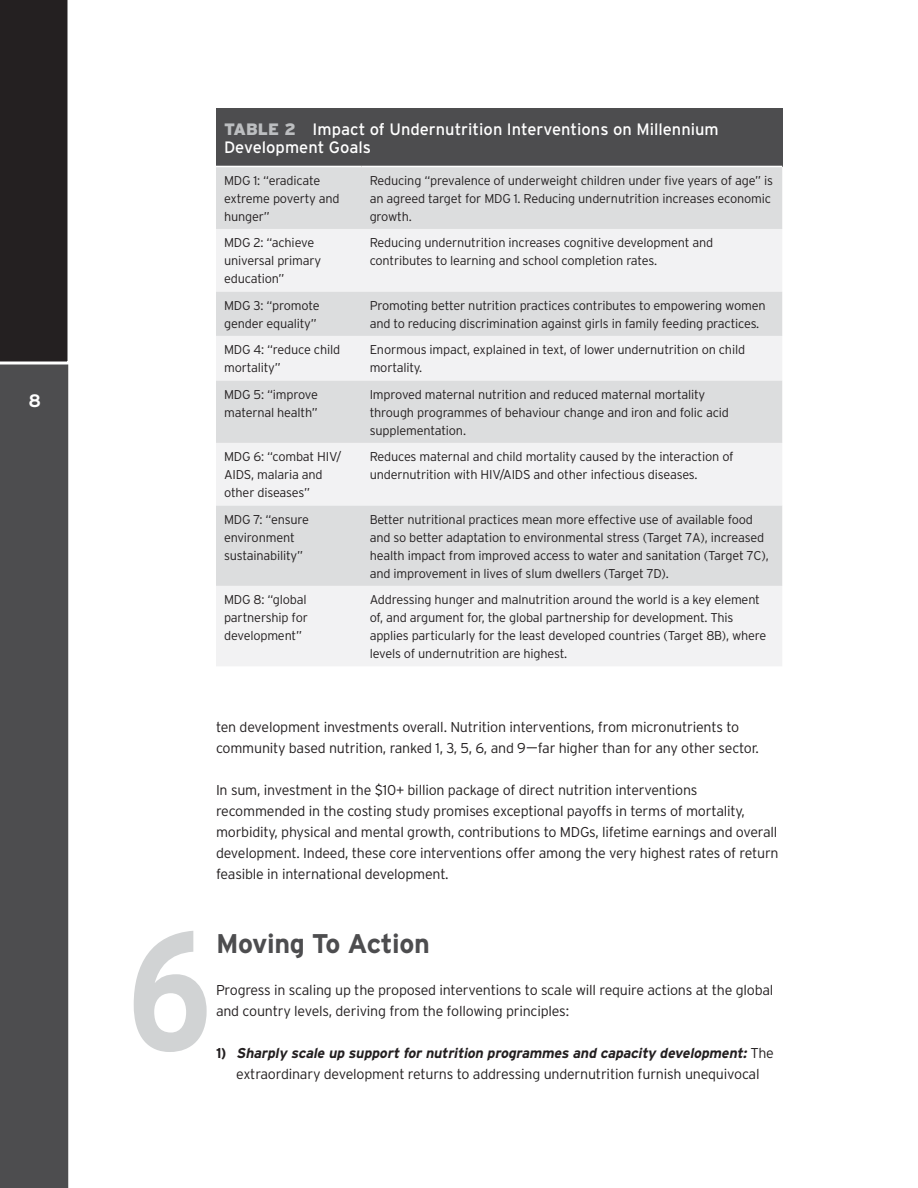
<style>
.page{position:relative;width:918px;height:1188px;background:#fff}
.page>*{position:absolute;margin:0;border:0;box-sizing:border-box;transform-origin:0 0}
.t1{font:700 condensed 168px "Interstate";color:#d1d3d4}
.t2{font:700 27px "Interstate";letter-spacing:-.015em;color:#4d4d4f}
.t3{font:700 18px "Interstate";color:#fff}
.t4{font:16.5px/18.1px "Interstate";color:#fff}
.t5{font:300 14.25px/21px "Interstate";letter-spacing:-.015em;color:#231f20}
.t6{font:300 12.75px/18px "Interstate";letter-spacing:-.015em;color:#231f20}
.s1{font-weight:900;color:#bcbec0}
.s2{font-weight:700}
.s3{font-weight:700;font-style:italic}
</style>
<div class="page">
<div style="left:0;top:366px;width:69px;height:822px;background:#4d4d4f"></div>
<div style="left:0;top:0;width:69px;height:366px;background:#242021"></div>
<div style="left:216px;top:108px;width:566px;height:58px;background:#4d4d4f"></div>
<div style="left:216px;top:167px;width:566px;height:62px;background:#dcddde"></div>
<svg style="left:216px;top:229px;width:566px;height:437px;fill:#f2f2f3"></svg>
<h3 class="t3" style="left:29px;top:391px;width:14px">8</h3>
<p class="t4" style="left:224px;top:120px;width:496px"><span class="s1">TABLE 2</span> Impact of Undernutrition Interventions on Millennium<br>Development Goals</p>
<p class="t6" style="left:224px;top:171px;width:117px">MDG 1: “eradicate extreme poverty and hunger”</p>
<p class="t6" style="left:370px;top:171px;width:405px">Reducing “prevalence of underweight children under five years of age” is an agreed target for MDG 1. Reducing undernutrition increases economic growth.</p>
<p class="t6" style="left:224px;top:234px;width:99px">MDG 2: “achieve universal primary education”</p>
<p class="t6" style="left:370px;top:234px;width:345px">Reducing undernutrition increases cognitive development and contributes to learning and school completion rates.</p>
<p class="t6" style="left:224px;top:296px;width:97px">MDG 3: “promote gender equality”</p>
<p class="t6" style="left:370px;top:296px;width:398px">Promoting better nutrition practices contributes to empowering women and to reducing discrimination against girls in family feeding practices.</p>
<p class="t6" style="left:224px;top:341px;width:118px">MDG 4: “reduce child mortality”</p>
<p class="t6" style="left:370px;top:341px;width:377px">Enormous impact, explained in text, of lower undernutrition on child mortality.</p>
<p class="t6" style="left:224px;top:385px;width:95px">MDG 5: “improve maternal health”</p>
<p class="t6" style="left:370px;top:385px;width:361px">Improved maternal nutrition and reduced maternal mortality through programmes of behaviour change and iron and folic acid supplementation.</p>
<p class="t6" style="left:224px;top:448px;width:119px">MDG 6: “combat HIV/<br>AIDS, malaria and other diseases”</p>
<p class="t6" style="left:370px;top:448px;width:366px">Reduces maternal and child mortality caused by the interaction of undernutrition with HIV/AIDS and other infectious diseases.</p>
<p class="t6" style="left:224px;top:510px;width:87px">MDG 7: “ensure environment sustainability”</p>
<p class="t6" style="left:370px;top:510px;width:401px">Better nutritional practices mean more effective use of available food and so better adaptation to environmental stress (Target 7A), increased health impact from improved access to water and sanitation (Target 7C), and improvement in lives of slum dwellers (Target 7D).</p>
<p class="t6" style="left:224px;top:591px;width:85px;text-align:justify">MDG 8: “global partnership for development”</p>
<p class="t6" style="left:370px;top:591px;width:398px">Addressing hunger and malnutrition around the world is a key element of, and argument for, the global partnership for development. This applies particularly for the least developed countries (Target 8B), where levels of undernutrition are highest.</p>
<p class="t5" style="left:216px;top:716px;width:545px">ten development investments overall. Nutrition interventions, from micronutrients to community based nutrition, ranked 1, 3, 5, 6, and 9—far higher than for any other sector.</p>
<p class="t5" style="left:216px;top:779px;width:564px">In sum, investment in the $10+ billion package of direct nutrition interventions recommended in the costing study promises exceptional payoffs in terms of mortality, morbidity, physical and mental growth, contributions to MDGs, lifetime earnings and overall development. Indeed, these core interventions offer among the very highest rates of return feasible in international development.</p>
<h1 class="t1" style="left:127px;top:897px;width:88px">6</h1>
<h2 class="t2" style="left:216px;top:929px;width:215px">Moving To Action</h2>
<p class="t5" style="left:216px;top:980px;width:559px">Progress in scaling up the proposed interventions to scale will require actions at the global and country levels, deriving from the following principles:</p>
<p class="t5" style="left:216px;top:1043px;width:559px;text-align:center"><span class="s2">1 )</span> <span class="s3">Sharply scale up support for nutrition programmes and capacity development:</span> T h e extraordinary development returns to addressing undernutrition furnish unequivocal</p>
</div>
